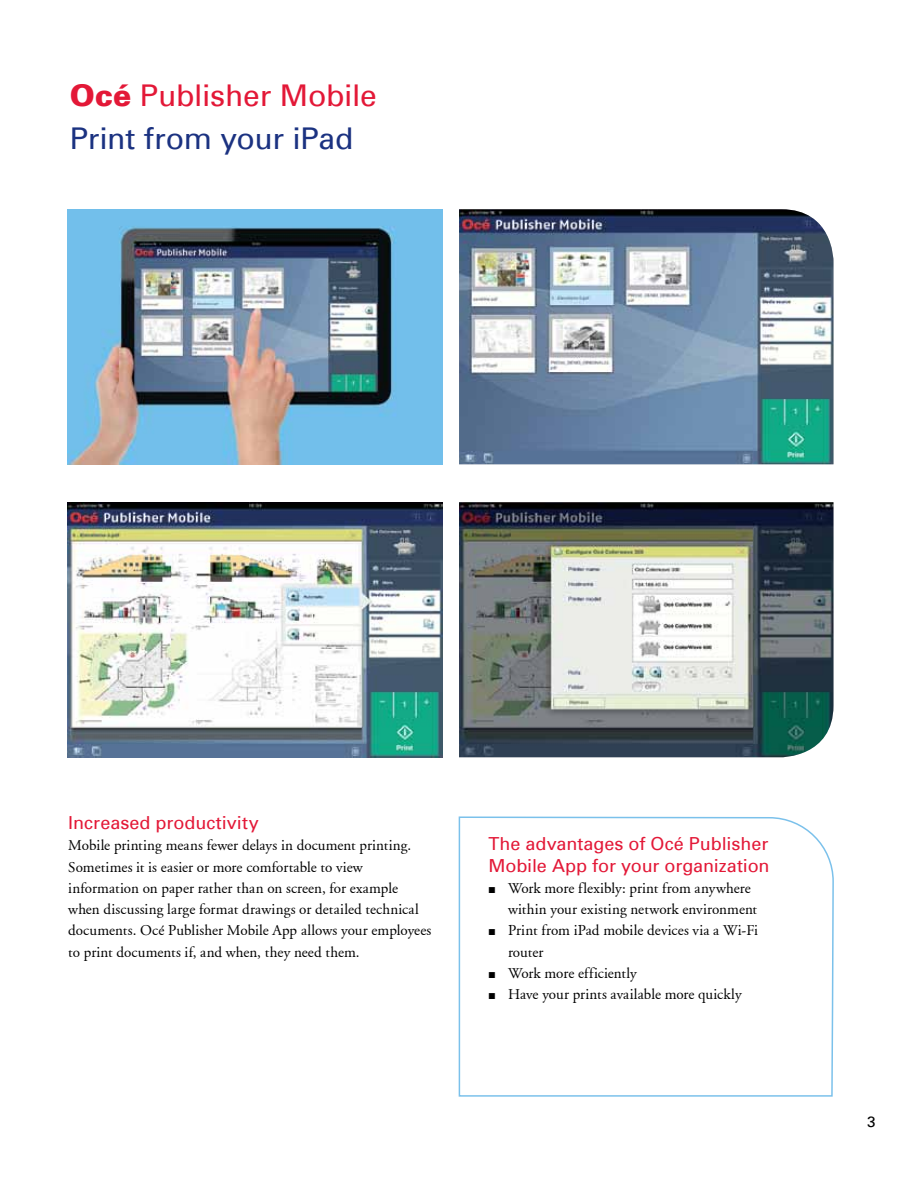
<style>
.page{position:relative;width:918px;height:1188px;background:#fff}
.page>*{position:absolute;margin:0;border:0;box-sizing:border-box;transform-origin:0 0}
.t1{font:30px/42.5px "Univers 55";letter-spacing:-.005em;color:#1b3281}
.t2{font:18px/21.3px "Univers 55";color:#e31837}
.t3{font:15px/21.3px "Oce Garamond";letter-spacing:.005em;color:#000}
.t4{font:15px "Univers 55";color:#000}
.s1{font-family:"Univers 75";font-weight:900;color:#e31837}
.s2{color:#e31837}
</style>
<div class="page">
<svg style="left:458px;top:816px;width:376px;height:281px"></svg>
<img style="left:68px;top:209px;width:374px;height:255px">
<img style="left:68px;top:502px;width:374px;height:255px">
<img style="left:459px;top:502px;width:374px;height:255px">
<img style="left:459px;top:209px;width:374px;height:255px">
<h1 class="t1" style="left:70px;top:74px;width:309px"><span class="s1">Océ</span> <span class="s2">Publisher Mobile<br></span>Print from your iPad</h1>
<p class="t2" style="left:68px;top:812px;width:192px">Increased productivity</p>
<p class="t3" style="left:68px;top:835px;width:365px">Mobile printing means fewer delays in document printing.<br>Sometimes it is easier or more comfortable to view information on paper rather than on screen, for example when discussing large format drawings or detailed technical documents. Océ Publisher Mobile App allows your employees to print documents if, and when, they need them.</p>
<p class="t2" style="left:489px;top:833px;width:283px">The advantages of Océ Publisher<br>Mobile App for your organization</p>
<p class="t3" style="left:508px;top:877px;width:251px;text-indent:-20px">• Work more flexibly: print from anywhere within your existing network environment</p>
<p class="t3" style="left:508px;top:920px;width:252px;text-indent:-20px">• Print from iPad mobile devices via a Wi-Fi router</p>
<p class="t3" style="left:489px;top:962px;width:150px">• Work more efficiently</p>
<p class="t3" style="left:489px;top:984px;width:255px">• Have your prints available more quickly</p>
<p class="t4" style="left:867px;top:1112px;width:10px">3</p>
</div>
